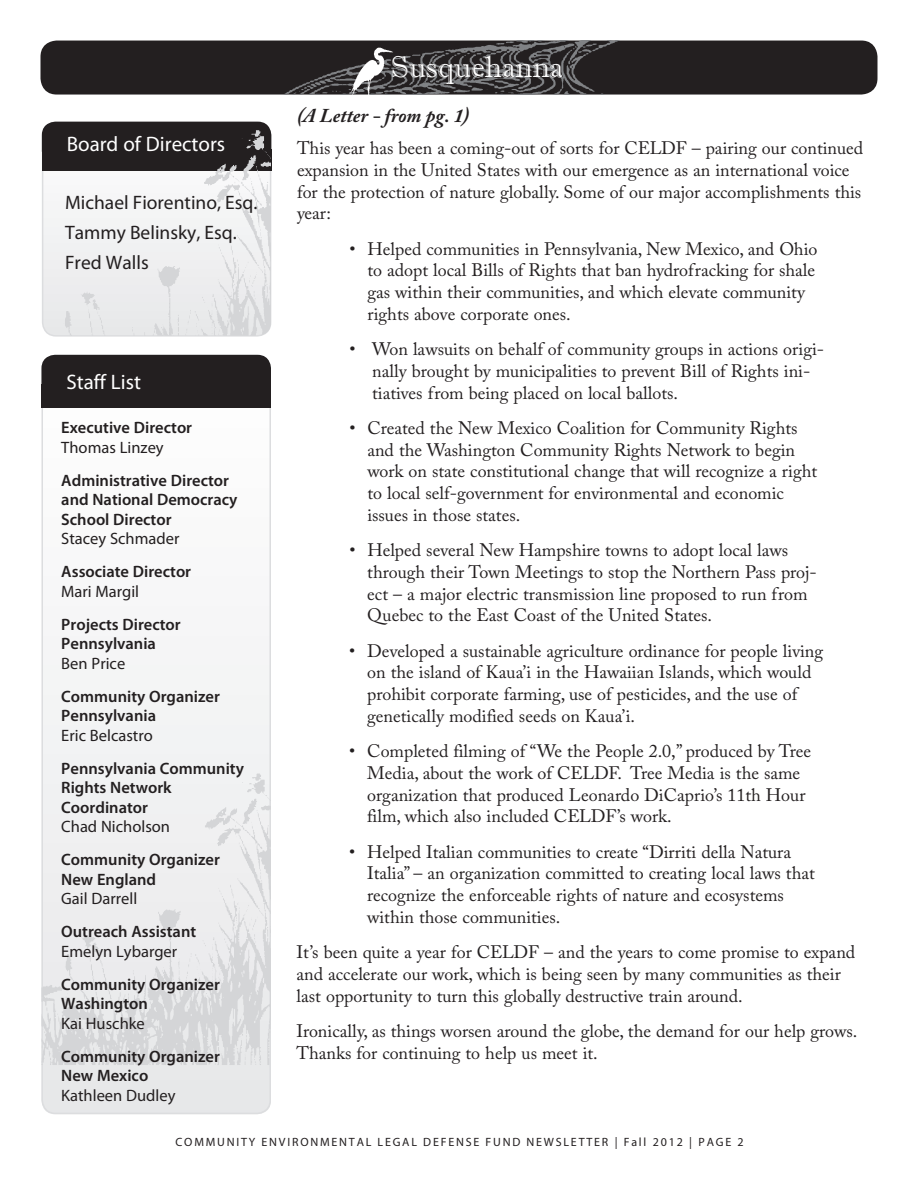
<style>
.page{position:relative;width:918px;height:1188px;background:#fff}
.page>*{position:absolute;margin:0;border:0;box-sizing:border-box;transform-origin:0 0}
.t1{font:30px "Imprint MT Shadow";color:#fff}
.t2{font:21px "Myriad Pro";color:#fff}
.t3{font:19.5px/30px "Myriad Pro";color:#231f20}
.t4{font:italic 700 19.5px "Adobe Caslon Pro";color:#231f20}
.t5{font:18px/21.8px "Adobe Caslon Pro";color:#231f20}
.t6{font:600 16.5px/19.5px "Myriad Pro";color:#231f20}
.t7{font:16.5px "Myriad Pro";color:#231f20}
.t8{font:12px "Myriad Pro";letter-spacing:.15em;color:#231f20}
</style>
<div class="page">
<div style="left:40px;top:41px;width:838px;height:54px;background:#231f20;border-radius:16px"></div>
<img style="left:276px;top:41px;width:389px;height:54px">
<img style="left:347px;top:46px;width:48px;height:49px">
<svg style="left:42px;top:356px;width:228px;height:756px"></svg>
<div style="left:41px;top:355px;width:230px;height:759px;border:2px solid #dcdddf;border-radius:14px"></div>
<div style="left:41px;top:355px;width:230px;height:45px;background:#231f20;border-radius:14px"></div>
<div style="left:41px;top:384px;width:230px;height:24px;background:#231f20"></div>
<img style="left:205px;top:774px;width:66px;height:71px">
<svg style="left:43px;top:122px;width:228px;height:212px"></svg>
<div style="left:42px;top:122px;width:229px;height:215px;border:2px solid #dcdddf;border-radius:14px"></div>
<div style="left:42px;top:122px;width:229px;height:42px;background:#231f20;border-radius:14px"></div>
<div style="left:42px;top:150px;width:229px;height:21px;background:#231f20"></div>
<img style="left:204px;top:130px;width:67px;height:72px">
<h1 class="t1" style="left:391px;top:49px;width:174px">Susquehanna</h1>
<p class="t4" style="left:297px;top:104px;width:174px">(A Letter - from pg. 1)</p>
<p class="t2" style="left:67px;top:131px;width:160px">Board of Directors</p>
<p class="t5" style="left:297px;top:137px;width:568px">This year has been a coming-out of sorts for CELDF – pairing our continued expansion in the United States with our emergence as an international voice for the protection of nature globally. Some of our major accomplishments this year:</p>
<p class="t5" style="left:367px;top:238px;width:452px;text-indent:-18px">• Helped communities in Pennsylvania, New Mexico, and Ohio to adopt local Bills of Rights that ban hydrofracking for shale gas within their communities, and which elevate community rights above corporate ones.</p>
<p class="t5" style="left:372px;top:338px;width:454px;text-indent:-23px">• Won lawsuits on behalf of community groups in actions origi&shy;nally brought by municipalities to prevent Bill of Rights ini&shy;tiatives from being placed on local ballots.</p>
<p class="t5" style="left:367px;top:417px;width:451px;text-indent:-18px">• Created the New Mexico Coalition for Community Rights and the Washington Community Rights Network to begin work on state constitutional change that will recognize a right to local self-government for environmental and economic issues in those states.</p>
<p class="t5" style="left:367px;top:539px;width:451px;text-indent:-18px">• Helped several New Hampshire towns to adopt local laws through their Town Meetings to stop the Northern Pass proj&shy;ect – a major electric transmission line proposed to run from Quebec to the East Coast of the United States.</p>
<p class="t5" style="left:367px;top:640px;width:457px;text-indent:-18px">• Developed a sustainable agriculture ordinance for people living on the island of Kaua’i in the Hawaiian Islands, which would prohibit corporate farming, use of pesticides, and the use of genetically modified seeds on Kaua’i.</p>
<p class="t5" style="left:367px;top:740px;width:445px;text-indent:-18px">• Completed filming of “We the People 2.0,” produced by Tree Media, about the work of CELDF. Tree Media is the same organization that produced Leonardo DiCaprio’s 11th Hour film, which also included CELDF’s work.</p>
<p class="t5" style="left:367px;top:840px;width:449px;text-indent:-18px">• Helped Italian communities to create “Dirriti della Natura Italia” – an organization committed to creating local laws that recognize the enforceable rights of nature and ecosystems within those communities.</p>
<p class="t5" style="left:297px;top:941px;width:560px">It’s been quite a year for CELDF – and the years to come promise to expand and accelerate our work, which is being seen by many communities as their last opportunity to turn this globally destructive train around.</p>
<p class="t5" style="left:297px;top:1020px;width:562px">Ironically, as things worsen around the globe, the demand for our help grows.<br>Thanks for continuing to help us meet it.</p>
<p class="t3" style="left:65px;top:188px;width:194px">Michael Fiorentino, Esq.<br>Tammy Belinsky, Esq.<br>Fred Walls</p>
<p class="t2" style="left:66px;top:369px;width:76px">Staff List</p>
<p class="t6" style="left:61px;top:418px;width:132px">Executive Director</p>
<p class="t7" style="left:61px;top:437px;width:104px">Thomas Linzey</p>
<p class="t6" style="left:61px;top:470px;width:178px">Administrative Director and National Democracy<br>School Director</p>
<p class="t7" style="left:61px;top:529px;width:120px">Stacey Schmader</p>
<p class="t6" style="left:61px;top:562px;width:131px">Associate Director</p>
<p class="t7" style="left:61px;top:581px;width:79px">Mari Margil</p>
<p class="t6" style="left:61px;top:614px;width:121px">Projects Director<br>Pennsylvania</p>
<p class="t7" style="left:61px;top:653px;width:65px">Ben Price</p>
<p class="t6" style="left:61px;top:686px;width:160px">Community Organizer<br>Pennsylvania</p>
<p class="t7" style="left:61px;top:725px;width:93px">Eric Belcastro</p>
<p class="t6" style="left:61px;top:758px;width:184px">Pennsylvania Community<br>Rights Network<br>Coordinator</p>
<p class="t7" style="left:61px;top:817px;width:110px">Chad Nicholson</p>
<p class="t6" style="left:61px;top:850px;width:160px">Community Organizer<br>New England</p>
<p class="t7" style="left:61px;top:889px;width:77px">Gail Darrell</p>
<p class="t6" style="left:61px;top:922px;width:136px">Outreach Assistant</p>
<p class="t7" style="left:61px;top:941px;width:117px">Emelyn Lybarger</p>
<p class="t6" style="left:61px;top:974px;width:160px">Community Organizer<br>Washington</p>
<p class="t7" style="left:61px;top:1013px;width:85px">Kai Huschke</p>
<p class="t6" style="left:61px;top:1046px;width:160px">Community Organizer<br>New Mexico</p>
<p class="t7" style="left:61px;top:1085px;width:116px">Kathleen Dudley</p>
<p class="t8" style="left:176px;top:1134px;width:569px">COMMUNITY ENVIRONMENTAL LEGAL DEFENSE FUND NEWSLETTER | Fall 2012 | PAGE 2</p>
</div>
